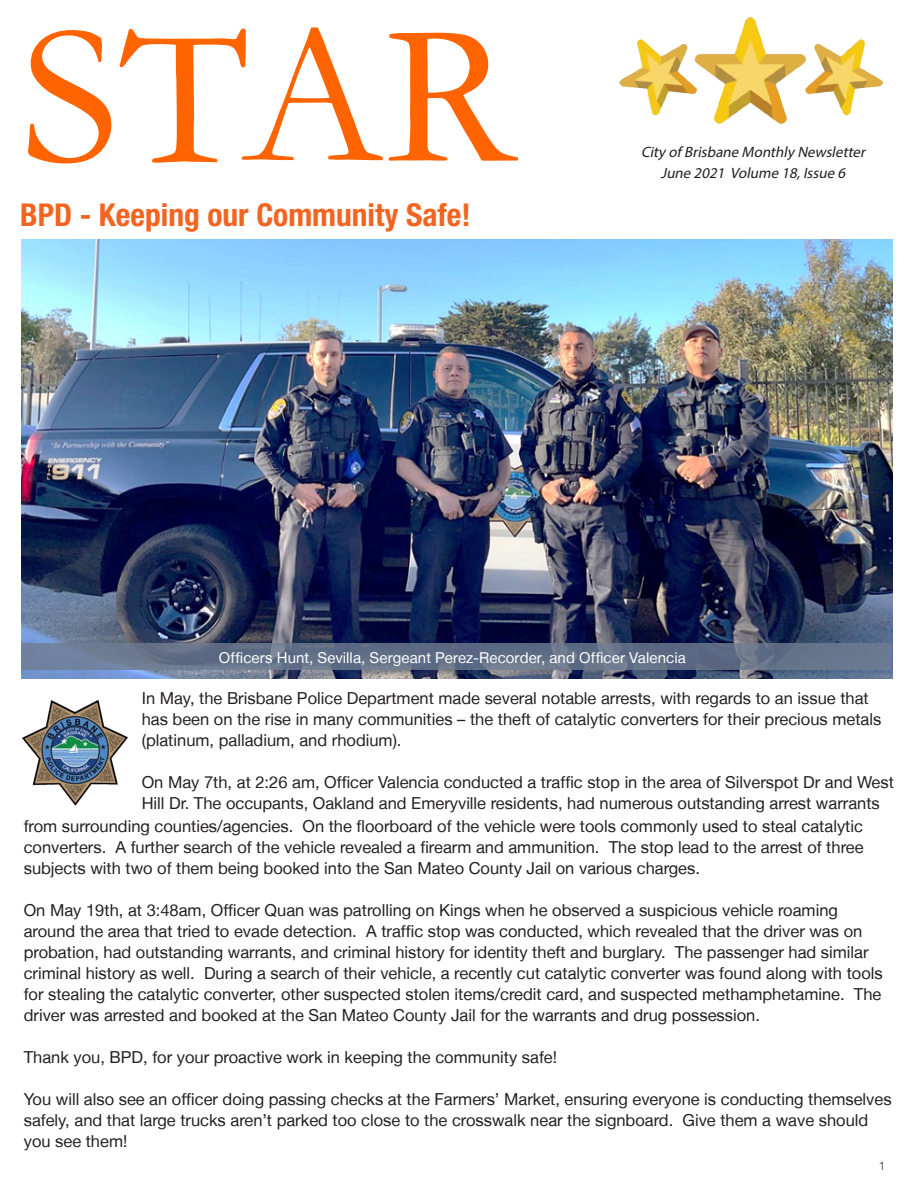
<style>
.page{position:relative;width:918px;height:1188px;background:#fff}
.page>*{position:absolute;margin:0;border:0;box-sizing:border-box;transform-origin:0 0}
.t1{font:202.5px "Garamond";color:#ff6400}
.t2{font:700 condensed 31.5px "Helvetica Neue LT Std";color:#f36421}
.t3{font:16.5px/21px "Helvetica Neue LT";color:#231f20}
.t4{font:15px "Helvetica Neue LT";letter-spacing:.01em;color:#fff}
.t5{font:italic 15px/21px "Myriad Pro";color:#231f20;text-align:center}
.t6{font:12px "Helvetica Neue LT";color:#57585a}
</style>
<div class="page">
<img style="left:619px;top:17px;width:264px;height:108px">
<img style="left:21px;top:239px;width:872px;height:439px">
<svg style="left:22px;top:643px;width:870px;height:27px;background:#64728a"></svg>
<img style="left:22px;top:700px;width:106px;height:106px">
<p class="t1" style="left:20px;top:-39px;width:496px">STAR</p>
<p class="t2" style="left:20px;top:196px;width:452px">BPD - Keeping our Community Safe!</p>
<p class="t5" style="left:641px;top:141px;width:229px">City of Brisbane Monthly Newsletter<br>June 2021 Volume 18,Issue 6</p>
<p class="t4" style="left:219px;top:648px;width:468px">Officers Hunt, Sevilla, Sergeant Perez-Recorder, and Officer Valencia</p>
<p class="t3" style="left:142px;top:687px;width:741px">In May, the Brisbane Police Department made several notable arrests, with regards to an issue that has been on the rise in many communities – the theft of catalytic converters for their precious metals (platinum, palladium, and rhodium).</p>
<p class="t3" style="left:142px;top:771px;width:754px">On May 7th, at 2:26 am, Officer Valencia conducted a traffic stop in the area of Silverspot Dr and West<br>Hill Dr. The occupants, Oakland and Emeryville residents, had numerous outstanding arrest warrants</p>
<p class="t3" style="left:24px;top:816px;width:841px;text-align:justify">from surrounding counties/agencies. On the floorboard of the vehicle were tools commonly used to steal catalytic converters. A further search of the vehicle revealed a firearm and ammunition. The stop lead to the arrest of three subjects with two of them being booked into the San Mateo County Jail on various charges.</p>
<p class="t3" style="left:24px;top:900px;width:860px">On May 19th, at 3:48am, Officer Quan was patrolling on Kings when he observed a suspicious vehicle roaming around the area that tried to evade detection. A traffic stop was conducted, which revealed that the driver was on probation, had outstanding warrants, and criminal history for identity theft and burglary. The passenger had similar criminal history as well. During a search of their vehicle, a recently cut catalytic converter was found along with tools for stealing the catalytic converter, other suspected stolen items/credit card, and suspected methamphetamine. The driver was arrested and booked at the San Mateo County Jail for the warrants and drug possession.</p>
<p class="t3" style="left:24px;top:1047px;width:535px">Thank you, BPD, for your proactive work in keeping the community safe!</p>
<p class="t3" style="left:24px;top:1089px;width:869px">You will also see an officer doing passing checks at the Farmers’ Market, ensuring everyone is conducting themselves safely, and that large trucks aren’t parked too close to the crosswalk near the signboard. Give them a wave should you see them!</p>
<p class="t6" style="left:879px;top:1158px;width:8px">1</p>
</div>
